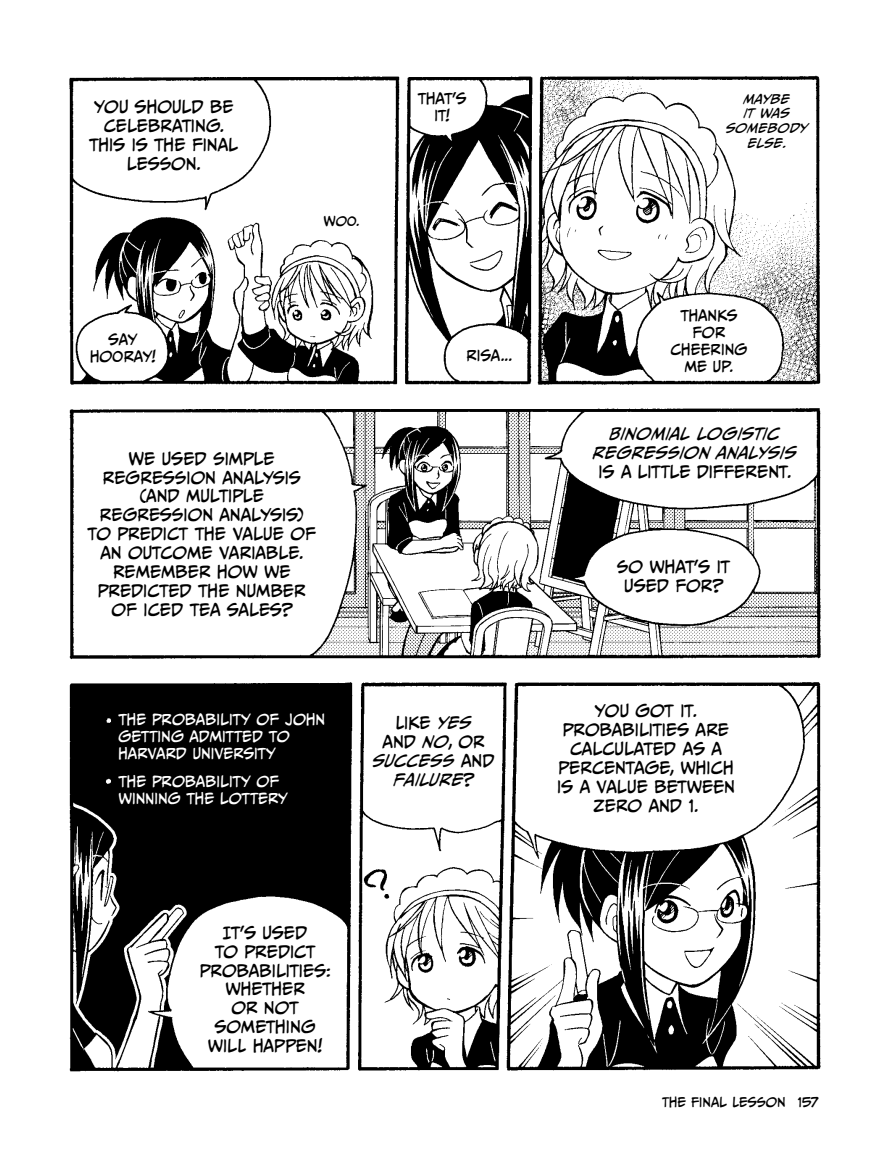
<style>
.page{position:relative;width:882px;height:1166px;background:#fff}
.page>*{position:absolute;margin:0;border:0;box-sizing:border-box;transform-origin:0 0}
.t1{font:15.75px/18.9px "CC Meanwhile";letter-spacing:.02em;color:#000;text-align:center}
.t2{font:italic 15.75px/18.9px "CC Meanwhile";letter-spacing:.005em;color:#000;text-align:center}
.t3{font:14px/16.8px "CC Meanwhile";letter-spacing:.02em;color:#fff}
.t4{font:14px/16.8px "CC Meanwhile";letter-spacing:.01em;color:#000;text-align:center}
.t5{font:italic 12.25px/14.7px "CC Meanwhile";letter-spacing:.015em;color:#000;text-align:center}
.t6{font:12.25px "CC Meanwhile";letter-spacing:.01em;color:#000}
.s1{font-style:normal}
</style>
<div class="page">
<img style="left:69px;top:75px;width:752px;height:997px">
<p class="t1" style="left:89px;top:97px;width:151px">YOU SHOULD BE<br>CELEBRATING.<br>THIS IS THE FINAL<br>LESSON.</p>
<p class="t6" style="left:324px;top:215px;width:37px">WOO.</p>
<p class="t4" style="left:418px;top:91px;width:50px">THAT'S<br>IT!</p>
<p class="t4" style="left:90px;top:331px;width:67px">SAY<br>HOORAY!</p>
<p class="t1" style="left:88px;top:449px;width:230px">WE USED SIMPLE<br>REGRESSION ANALYSIS (AND MULTIPLE<br>REGRESSION ANALYSIS)<br>TO PREDICT THE VALUE OF<br>AN O UTCOME VARIABLE.<br>REMEMBER HOW WE<br>PREDICTED THE NUMBER<br>OF ICED TEA SALES?</p>
<p class="t3" style="left:118px;top:711px;width:208px">THE PROBABILITY OF JOHN<br>GETTING ADMITTED TO<br>HARVARD UNIVERSITY</p>
<p class="t3" style="left:118px;top:773px;width:171px">THE PROBABILITY OF<br>WINNING THE LOTTERY</p>
<p class="t4" style="left:466px;top:347px;width:47px">RISA...</p>
<p class="t2" style="left:373px;top:714px;width:123px"><span class="s1">LIKE</span> YES<br><span class="s1">AND</span> NO<span class="s1">, OR<br></span>SUCCESS <span class="s1">AND<br></span>FAILURE<span class="s1">?</span></p>
<p class="t1" style="left:200px;top:923px;width:132px">IT’S USED<br>TO PREDICT<br>PROBABILITIES:<br>WHETHER<br>OR NOT<br>SOMETHING<br>WILL HAPPEN!</p>
<p class="t5" style="left:726px;top:92px;width:83px">MAYBE<br>IT WAS<br>SOMEBODY<br>ELSE.</p>
<p class="t4" style="left:670px;top:307px;width:79px">THANKS<br>FOR<br>CHEERING<br>ME UP.</p>
<p class="t2" style="left:593px;top:424px;width:205px">BINOMIAL LOGISTIC<br>REGRESSION ANALYSIS</p>
<p class="t1" style="left:599px;top:462px;width:194px">IS A LITTLE DIFFERENT.</p>
<p class="t1" style="left:617px;top:557px;width:115px">SO WHAT’S IT<br>USED FOR?</p>
<p class="t1" style="left:557px;top:702px;width:179px">YO U GOT IT.<br>PROBABILITIES ARE<br>CALCULATED AS A<br>PERCENTAGE, WHICH<br>IS A VALUE BETWEEN<br>ZERO AND 1.</p>
<p class="t6" style="left:662px;top:1095px;width:158px">THE FINAL LESSON 157</p>
</div>
